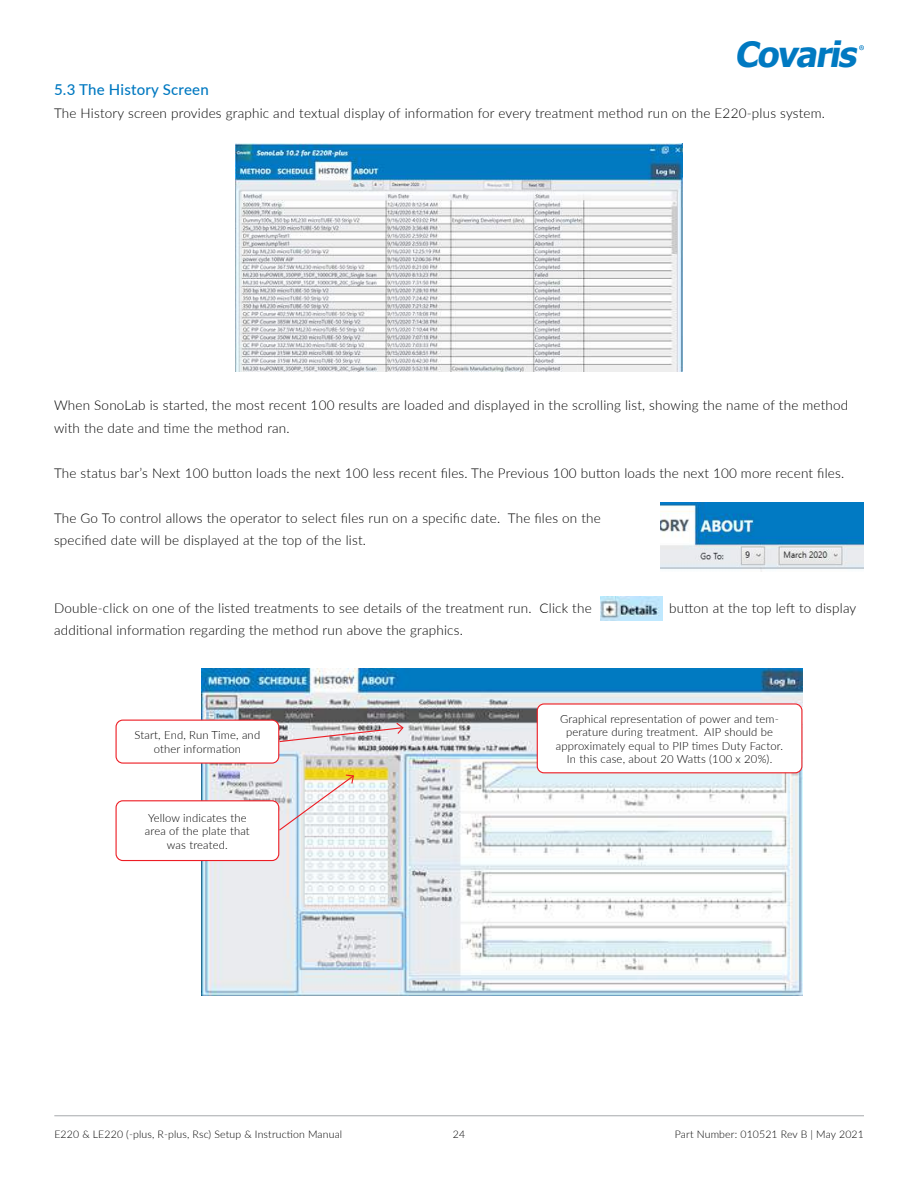
<style>
.page{position:relative;width:918px;height:1188px;background:#fff}
.page>*{position:absolute;margin:0;border:0;box-sizing:border-box;transform-origin:0 0}
.t1{font:italic 700 35.1px "Tahoma";color:#0079c1}
.t2{font:500 15px "Lato";letter-spacing:.015em;color:#0079c1}
.t3{font:300 13.5px/22.5px "Lato";letter-spacing:.015em;color:#000}
.t4{font:300 11.25px/13.5px "Lato";letter-spacing:.015em;color:#000;text-align:center}
.t5{font:300 10.5px "Lato";letter-spacing:.015em;color:#000}
</style>
<div class="page">
<hr style="left:54px;top:1115px;width:810px;height:1px;background:#a7a9ac">
<svg style="left:859px;top:45px;width:5px;height:5px"></svg>
<img style="left:660px;top:502px;width:204px;height:70px">
<img style="left:600px;top:597px;width:63px;height:24px">
<img style="left:235px;top:144px;width:448px;height:228px">
<img style="left:201px;top:669px;width:602px;height:326px">
<svg style="left:278px;top:722px;width:127px;height:21px;background:#d2c7ca"></svg>
<svg style="left:278px;top:774px;width:77px;height:58px"></svg>
<div style="left:116px;top:720px;width:163px;height:43px;background:#fff;border-radius:7px"></div>
<div style="left:116px;top:720px;width:163px;height:44px;border:1px solid #ed1d24;border-radius:7px"></div>
<div style="left:116px;top:801px;width:163px;height:60px;background:#fff;border-radius:7px"></div>
<div style="left:116px;top:800px;width:163px;height:61px;border:1px solid #ed1d24;border-radius:7px"></div>
<div style="left:537px;top:704px;width:265px;height:69px;background:#fff;border-radius:7px"></div>
<div style="left:537px;top:703px;width:265px;height:70px;border:1px solid #ed1d24;border-radius:7px"></div>
<h1 class="t1" style="left:735px;top:32px;width:131px">Covaris</h1>
<p class="t2" style="left:54px;top:79px;width:156px">5.3 The History Screen</p>
<p class="t3" style="left:54px;top:101px;width:773px">The History screen provides graphic and textual display of information for every treatment method run on the E220-plus system.</p>
<p class="t3" style="left:54px;top:394px;width:796px">When SonoLab is started, the most recent 100 results are loaded and displayed in the scrolling list, showing the name of the method with the date and time the method ran.</p>
<p class="t3" style="left:54px;top:461px;width:792px">The status bar’s Next 100 button loads the next 100 less recent files. The Previous 100 button loads the next 100 more recent files.</p>
<p class="t3" style="left:54px;top:506px;width:548px">The Go To control allows the operator to select files run on a specific date. The files on the specified date will be displayed at the top of the list.</p>
<p class="t3" style="left:54px;top:596px;width:539px">Double-click on one of the listed treatments to see details of the treatment run. Click the</p>
<p class="t3" style="left:669px;top:596px;width:189px">button at the top left to display</p>
<p class="t3" style="left:54px;top:619px;width:410px">additional information regarding the method run above the graphics.</p>
<p class="t4" style="left:135px;top:728px;width:127px">Start, End, Run Time, and other information</p>
<p class="t4" style="left:145px;top:810px;width:106px">Yellow indicates the area of the plate that was treated.</p>
<p class="t4" style="left:556px;top:711px;width:229px">Graphical representation of power and tem&shy;perature during treatment. AIP should be approximately equal to PIP times Duty Factor.<br>In this case, about 20 Watts (100 x 20%).</p>
<p class="t5" style="left:54px;top:1127px;width:289px">E220 &amp; LE220 (-plus, R-plus, Rsc) Setup &amp; Instruction Manual</p>
<p class="t5" style="left:675px;top:1127px;width:191px">Part Number: 010521 Rev B | May 2021</p>
<p class="t5" style="left:453px;top:1127px;width:14px">24</p>
</div>
